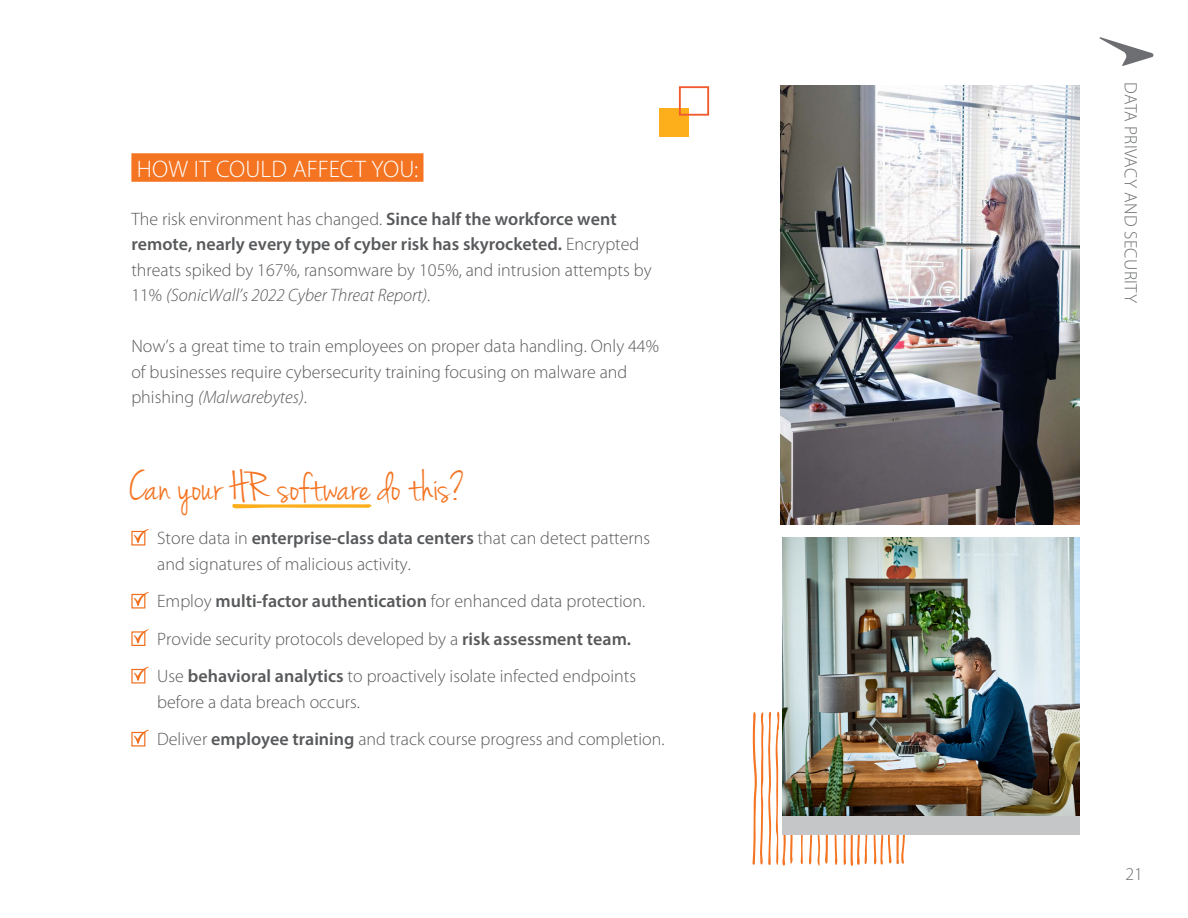
<style>
.page{position:relative;width:1188px;height:918px;background:#fff}
.page>*{position:absolute;margin:0;border:0;box-sizing:border-box;transform-origin:0 0}
.t1{font:43.5px "Jenna Sue Pro";letter-spacing:.005em;color:#f47422}
.t2{font:300 24px "Myriad Pro";letter-spacing:.005em;color:#fff}
.t3{font:300 18px/25.5px "Myriad Pro";color:#58595b}
.t4{font:300 18px "Myriad Pro";letter-spacing:.02em;color:#6d6e71}
.s1{font-weight:600}
.s2{font-style:italic}
</style>
<div class="page">
<div style="left:131px;top:153px;width:292px;height:29px;background:#f47422"></div>
<div style="left:131px;top:631px;width:14px;height:15px;border:1px solid #f06f1f"></div>
<svg style="left:1100px;top:37px;width:53px;height:29px"></svg>
<svg style="left:801px;top:835px;width:104px;height:31px"></svg>
<svg style="left:752px;top:711px;width:41px;height:155px"></svg>
<div style="left:782px;top:537px;width:298px;height:298px;background:#c4c6c8"></div>
<img style="left:782px;top:537px;width:298px;height:278px">
<img style="left:780px;top:85px;width:300px;height:440px">
<div style="left:659px;top:108px;width:29px;height:29px;background:#fcaf1a"></div>
<div style="left:679px;top:86px;width:30px;height:29px;border:2px solid #f15a2e"></div>
<div style="left:679px;top:87px;width:30px;height:28px;border:2px solid #f15a2e"></div>
<svg style="left:232px;top:504px;width:140px;height:4px"></svg>
<svg style="left:134px;top:529px;width:15px;height:14px"></svg>
<svg style="left:134px;top:592px;width:15px;height:14px"></svg>
<svg style="left:134px;top:629px;width:15px;height:14px"></svg>
<svg style="left:134px;top:667px;width:15px;height:14px"></svg>
<svg style="left:134px;top:730px;width:15px;height:14px"></svg>
<h2 class="t2" style="left:137px;top:154px;width:283px">HOW IT COULD AFFECT YOU:</h2>
<p class="t3" style="left:131px;top:206px;width:522px">The risk environment has changed. <span class="s1">Since half the workforce went remote, nearly every type of cyber risk has skyrocketed.</span> Encrypted threats spiked by 167%, ransomware by 105%, and intrusion attempts by 11% <span class="s2">(SonicWall’s 2022 Cyber Threat Report)</span>.</p>
<p class="t3" style="left:131px;top:333px;width:529px">Now’s a great time to train employees on proper data handling. Only 44% of businesses require cybersecurity training focusing on malware and phishing <span class="s2">(Malwarebytes)</span>.</p>
<h1 class="t1" style="left:129px;top:462px;width:338px">Can your HR software do this?</h1>
<p class="t3" style="left:157px;top:525px;width:495px">Store data in <span class="s1">enterprise-class data centers</span> that can detect patterns and signatures of malicious activity.</p>
<p class="t3" style="left:157px;top:582px;width:488px;line-height:37.5px">Employ <span class="s1">multi-factor authentication</span> for enhanced data protection.<br>Provide security protocols developed by a <span class="s1">risk assessment team.<br></span>Use <span class="s1">behavioral analytics</span> to proactively isolate infected endpoints</p>
<p class="t3" style="left:157px;top:683px;width:507px;line-height:37.5px">before a data breach occurs.<br>Deliver <span class="s1">employee training</span> and track course progress and completion.</p>
<p class="t4" style="left:1142px;top:82px;width:222px;rotate:90deg">DATA PRIVACY AND SECURITY</p>
<p class="t4" style="left:1125px;top:863px;width:19px">21</p>
</div>
